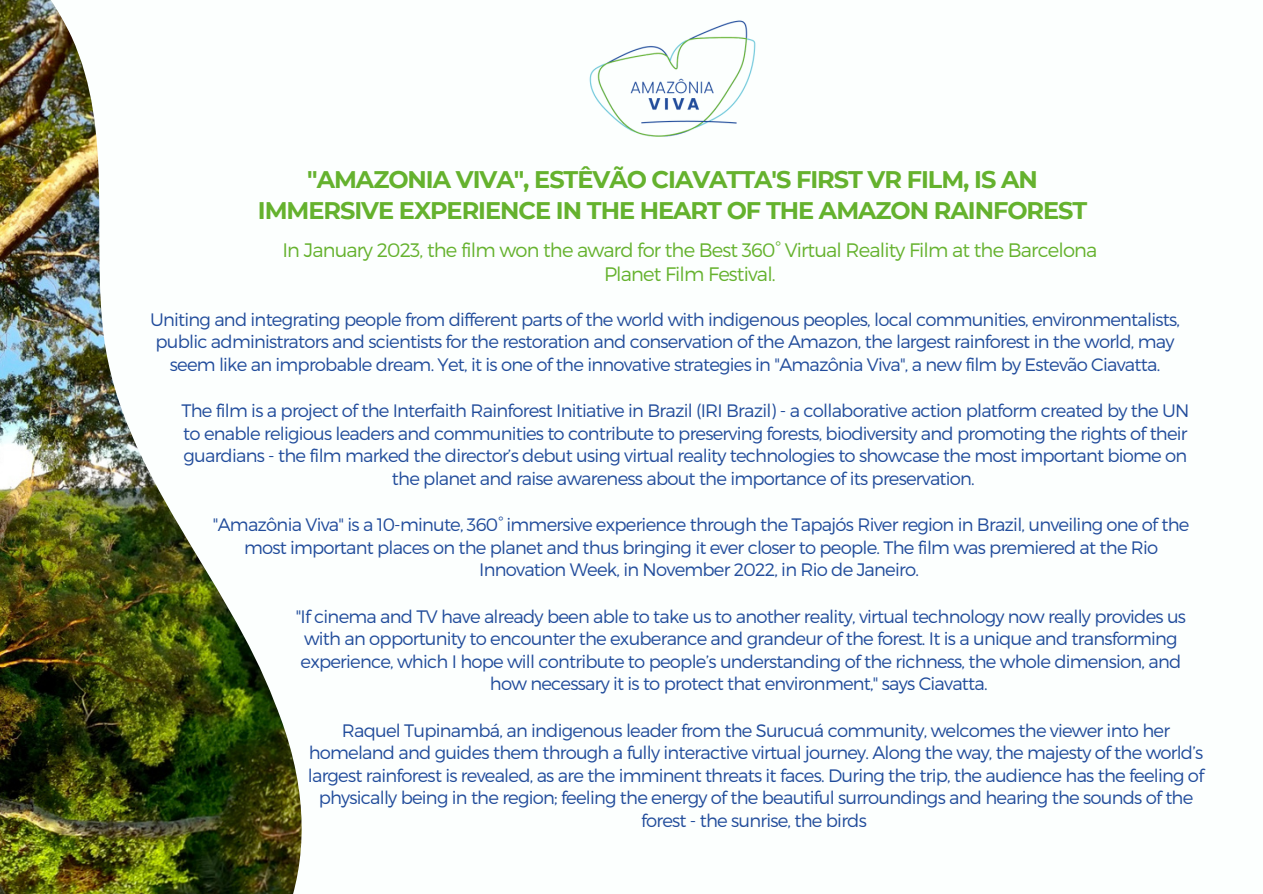
<style>
.page{position:relative;width:1263px;height:894px;background:#fff}
.page>*{position:absolute;margin:0;border:0;box-sizing:border-box;transform-origin:0 0}
.t1{font:700 24px/31.5px "Montserrat";letter-spacing:-.045em;color:#65b22e;text-align:center}
.t2{font:300 19.5px/24.8px "Montserrat";letter-spacing:-.045em;color:#65b22e;text-align:center}
.t3{font:300 18px/22.5px "Montserrat";letter-spacing:-.045em;color:#214c9b;text-align:center}
</style>
<div class="page">
<img style="left:0;top:0;width:302px;height:893px">
<img style="left:589px;top:20px;width:167px;height:117px">
<p class="t1" style="left:258px;top:163px;width:831px">"AMAZONIA VIVA", ESTÊVÃO CIAVATTA'S FIRST VR FILM, IS AN<br>IMMERSIVE EXPERIENCE IN THE HEART OF THE AMAZON RAINFOREST</p>
<p class="t2" style="left:282px;top:236px;width:816px">In January 2023, the film won the award for the Best 360° Virtual Reality Film at the Barcelona<br>Planet Film Festival.</p>
<p class="t3" style="left:150px;top:307px;width:1031px">Uniting and integrating people from different parts of the world with indigenous peoples, local communities, environmentalists, public administrators and scientists for the restoration and conservation of the Amazon, the largest rainforest in the world, may seem like an improbable dream. Yet, it is one of the innovative strategies in "Amazônia Viva", a new film by Estevão Ciavatta.</p>
<p class="t3" style="left:181px;top:399px;width:1010px">The film is a project of the Interfaith Rainforest Initiative in Brazil (IRI Brazil) - a collaborative action platform created by the UN to enable religious leaders and communities to contribute to preserving forests, biodiversity and promoting the rights of their guardians - the film marked the director’s debut using virtual reality technologies to showcase the most important biome on the planet and raise awareness about the importance of its preservation.</p>
<p class="t3" style="left:213px;top:512px;width:978px">"Amazônia Viva" is a 10-minute, 360° immersive experience through the Tapajós River region in Brazil, unveiling one of the most important places on the planet and thus bringing it ever closer to people. The film was premiered at the Rio<br>Innovation Week, in November 2022, in Rio de Janeiro.</p>
<p class="t3" style="left:296px;top:604px;width:892px">"If cinema and TV have already been able to take us to another reality, virtual technology now really provides us with an opportunity to encounter the exuberance and grandeur of the forest. It is a unique and transforming experience, which I hope will contribute to people’s understanding of the richness, the whole dimension, and how necessary it is to protect that environment," says Ciavatta.</p>
<p class="t3" style="left:308px;top:718px;width:898px">Raquel Tupinambá, an indigenous leader from the Surucuá community, welcomes the viewer into her homeland and guides them through a fully interactive virtual journey. Along the way, the majesty of the world’s largest rainforest is revealed, as are the imminent threats it faces. During the trip, the audience has the feeling of physically being in the region; feeling the energy of the beautiful surroundings and hearing the sounds of the forest - the sunrise, the birds</p>
</div>
